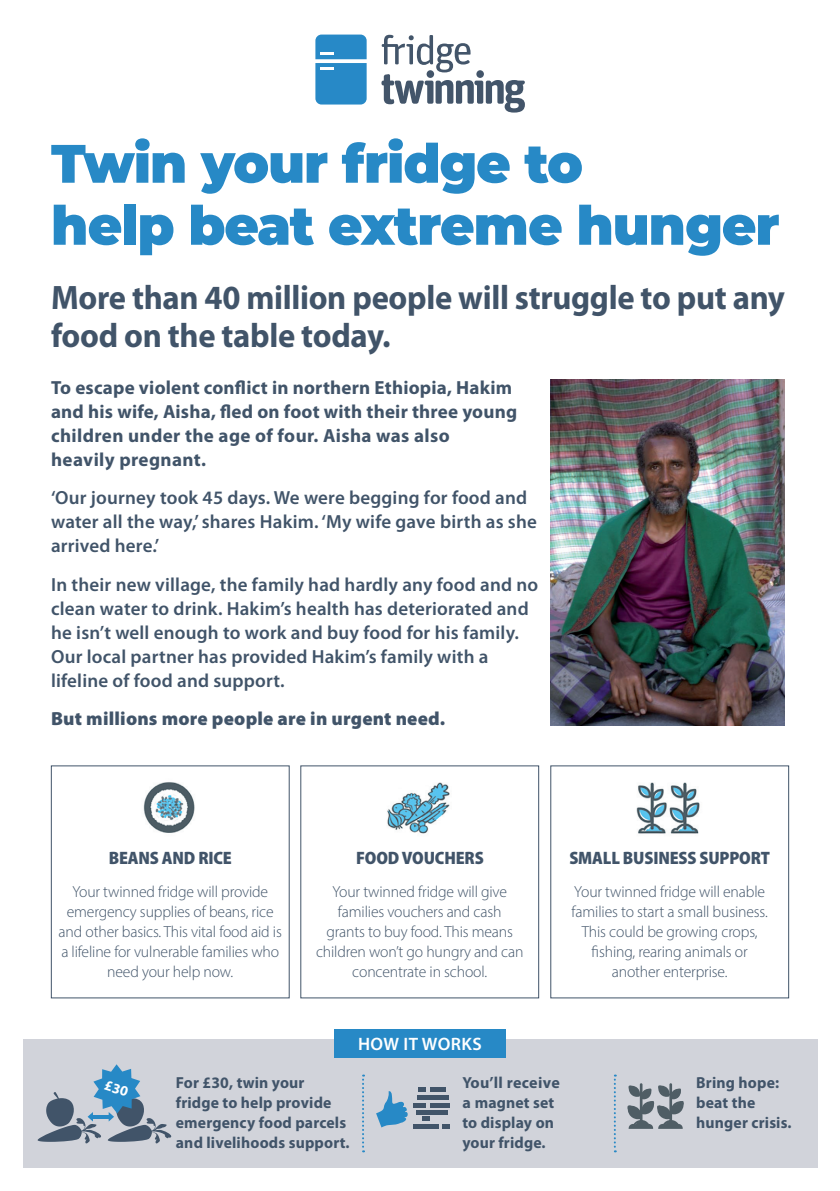
<style>
.page{position:relative;width:840px;height:1191px;background:#fff}
.page>*{position:absolute;margin:0;border:0;box-sizing:border-box;transform-origin:0 0}
.t1{font:900 54px/62px "Montserrat";letter-spacing:-.02em;color:#2789c6}
.t2{font:700 34px/38px "Myriad Pro";letter-spacing:-.01em;color:#415469;scale:.96 1}
.Main_body{font:600 19px/24px "Myriad Pro";letter-spacing:.01em;color:#415469}
.Main_body-2{font:700 19px/24px "Myriad Pro";letter-spacing:.01em;color:#415469}
.Main_body-3{font:900 19px "Myriad Pro";letter-spacing:.01em;color:#415469}
.t3{font:900 semi-condensed 18px "Myriad Pro";letter-spacing:-.01em;color:#415469}
.t4{font:600 18px "Myriad Pro";letter-spacing:.02em;color:#fff}
.t5{font:300 16px/20px "Myriad Pro";letter-spacing:-.01em;color:#415469;text-align:center}
.t6{font:700 16px/20px "Myriad Pro";letter-spacing:.01em;color:#415469}
</style>
<div class="page">
<div style="left:23px;top:1039px;width:793px;height:129px;background:#d1d3da"></div>
<img style="left:550px;top:380px;width:234px;height:346px">
<svg style="left:362px;top:1074px;width:2px;height:78px"></svg>
<svg style="left:613px;top:1074px;width:2px;height:78px"></svg>
<div style="left:334px;top:1029px;width:171px;height:29px;background:#2789c6"></div>
<hr style="left:639px;top:1083px;width:3px;height:42px;background:#4f5d65">
<hr style="left:669px;top:1083px;width:2px;height:42px;background:#4f5d65">
<svg style="left:627px;top:1085px;width:56px;height:43px"></svg>
<svg style="left:376px;top:1091px;width:32px;height:36px"></svg>
<hr style="left:416px;top:1095px;width:32px;height:4px;background:#415469">
<hr style="left:415px;top:1110px;width:32px;height:4px;background:#415469">
<hr style="left:413px;top:1103px;width:12px;height:4px;background:#415469">
<hr style="left:430px;top:1103px;width:20px;height:4px;background:#415469">
<hr style="left:413px;top:1124px;width:26px;height:4px;background:#415469">
<svg style="left:422px;top:1116px;width:7px;height:4px"></svg>
<svg style="left:442px;top:1124px;width:8px;height:4px"></svg>
<svg style="left:418px;top:1087px;width:7px;height:4px"></svg>
<hr style="left:430px;top:1087px;width:15px;height:4px;background:#415469">
<svg style="left:315px;top:35px;width:51px;height:69px;background:#3a93cc"></svg>
<svg style="left:381px;top:35px;width:143px;height:78px"></svg>
<img style="left:143px;top:782px;width:52px;height:51px">
<img style="left:387px;top:782px;width:63px;height:52px">
<img style="left:636px;top:782px;width:64px;height:52px">
<svg style="left:37px;top:1064px;width:135px;height:79px"></svg>
<p class="t1" style="left:51px;top:131px;width:729px">Twin your fridge to<br>help beat extreme hunger</p>
<p class="t2" style="left:51px;top:277px;width:765px">More than 40 million people will struggle to put any food on the table today.</p>
<p class="Main_body-2" style="left:51px;top:375px;width:467px">To escape violent conflict in northern Ethiopia, Hakim and his wife, Aisha, fled on foot with their three young children under the age of four. Aisha was also heavily pregnant.</p>
<p class="Main_body" style="left:51px;top:485px;width:487px">‘Our journey took 45 days. We were begging for food and water all the way,’ shares Hakim. ‘My wife gave birth as she arrived here.’</p>
<p class="Main_body" style="left:51px;top:572px;width:488px">In their new village, the family had hardly any food and no clean water to drink. Hakim’s health has deteriorated and he isn’t well enough to work and buy food for his family.<br>Our local partner has provided Hakim’s family with a lifeline of food and support.</p>
<p class="Main_body-3" style="left:51px;top:706px;width:395px">But millions more people are in urgent need.</p>
<p class="t3" style="left:109px;top:846px;width:125px">BEANS AND RICE</p>
<p class="t3" style="left:356px;top:846px;width:129px">FOOD VOUCHERS</p>
<p class="t3" style="left:569px;top:846px;width:202px">SMALL BUSINESS SUPPORT</p>
<p class="t5" style="left:316px;top:881px;width:209px">Your twinned fridge will give families vouchers and cash<br>grants to buy food. This means children won’t go hungry and can concentrate in school.</p>
<p class="t5" style="left:571px;top:881px;width:197px">Your twinned fridge will enable families to start a small business.<br>This could be growing crops, fishing, rearing animals or another enterprise.</p>
<p class="t5" style="left:59px;top:881px;width:224px">Your twinned fridge will provide emergency supplies of beans, rice and other basics. This vital food aid is a lifeline for vulnerable families who need your help now.</p>
<p class="t4" style="left:358px;top:1032px;width:125px">HOW IT WORKS</p>
<p class="t6" style="left:176px;top:1071px;width:175px">For £30, twin your fridge to help provide emergency food parcels and livelihoods support.</p>
<p class="t6" style="left:462px;top:1071px;width:99px">You’ll receive a magnet set to display on your fridge.</p>
<p class="t6" style="left:696px;top:1071px;width:97px">Bring hope: beat the hunger crisis.</p>
</div>
